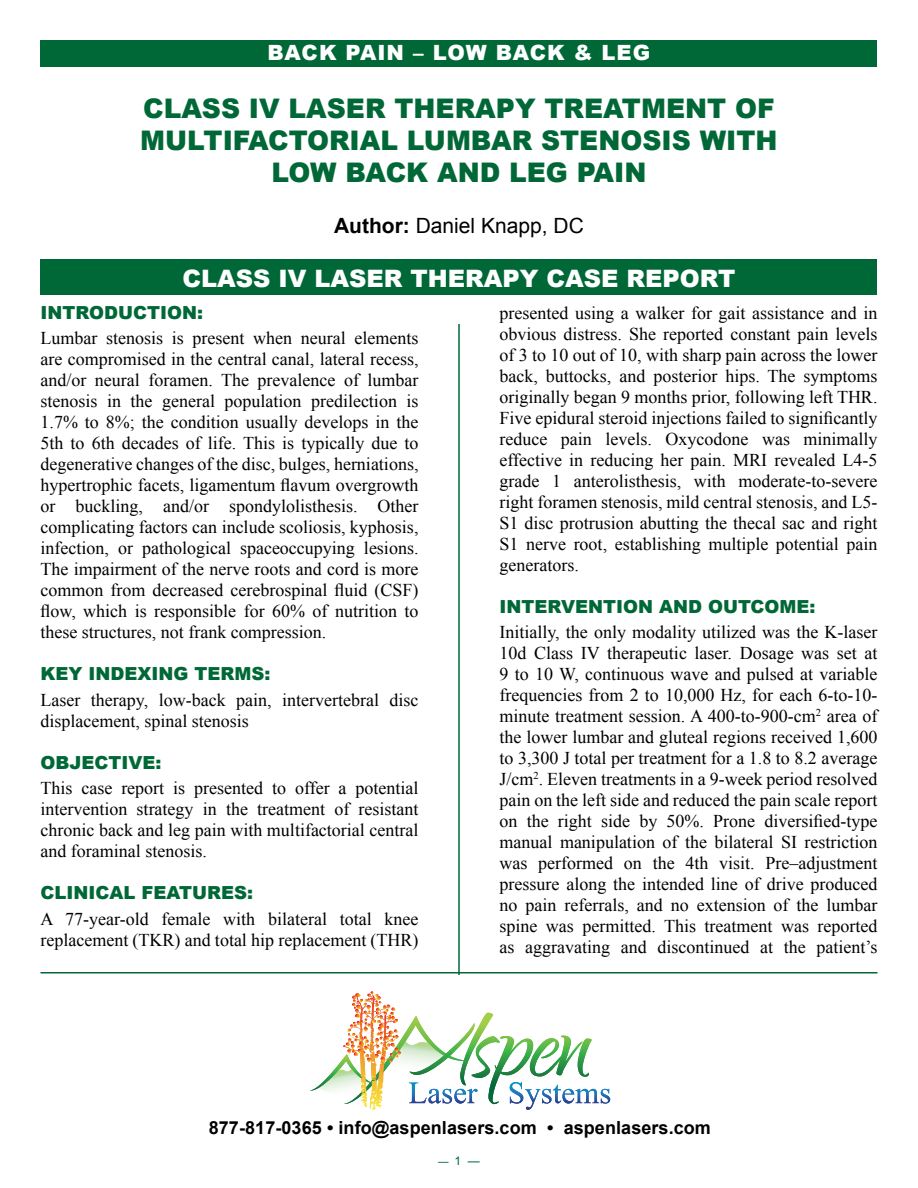
<style>
.page{position:relative;width:918px;height:1188px;background:#fff}
.page>*{position:absolute;margin:0;border:0;box-sizing:border-box;transform-origin:0 0}
.t1{font:900 27px/32.4px "Arial";color:#006837;text-align:center}
.t2{font:900 24px "Arial";color:#fff}
.t3{font:21px "Arial";color:#000}
.t4{font:900 21px "Arial";letter-spacing:.035em;color:#fff}
.t5{font:18px/21px "Times New Roman";color:#000;text-align:justify}
.t6{font:900 18px "Arial";color:#006837}
.t7{font:700 18px "Arial";letter-spacing:.005em;color:#000}
.t8{font:12px "Arial";color:#006837}
.s1{font-weight:700}
.s2{font-size:10.5px}
</style>
<div class="page">
<div style="left:40px;top:260px;width:838px;height:36px;background:#006837"></div>
<hr style="left:458px;top:324px;width:2px;height:651px;background:#006837">
<div style="left:40px;top:40px;width:838px;height:28px;background:#006837"></div>
<svg style="left:310px;top:991px;width:300px;height:119px"></svg>
<hr style="left:40px;top:972px;width:838px;height:2px;background:#006837">
<p class="t4" style="left:268px;top:41px;width:264px">BACK PAIN – LOW BACK</p>
<p class="t4" style="left:574px;top:41px;width:60px">&amp; LEG</p>
<h1 class="t1" style="left:140px;top:92px;width:639px">CLASS IV LASER THERAPY TREATMENT OF<br>MULTIFACTORIAL LUMBAR STENOSIS WITH<br>LOW BACK AND LEG PAIN</h1>
<p class="t3" style="left:334px;top:214px;width:251px"><span class="s1">Author:</span> Daniel Knapp, DC</p>
<h2 class="t2" style="left:182px;top:265px;width:555px">CLASS IV LASER THERAPY CASE REPORT</h2>
<p class="t6" style="left:40px;top:302px;width:164px">INTRODUCTION:</p>
<p class="t5" style="left:40px;top:328px;width:380px">Lumbar stenosis is present when neural elements are compromised in the central canal, lateral recess, and/or neural foramen. The prevalence of lumbar stenosis in the general population predilection is 1.7% to 8%; the condition usually develops in the 5th to 6th decades of life. This is typically due to degenerative changes of the disc, bulges, herniations, hypertrophic facets, ligamentum flavum overgrowth or buckling, and/or spondylolisthesis. Other complicating factors can include scoliosis, kyphosis, infection, or pathological spaceoccupying lesions.<br>The impairment of the nerve roots and cord is more common from decreased cerebrospinal fluid (CSF) flow, which is responsible for 60% of nutrition to these structures, not frank compression.</p>
<p class="t6" style="left:40px;top:664px;width:231px">KEY INDEXING TERMS:</p>
<p class="t5" style="left:40px;top:689px;width:379px">Laser therapy, low-back pain, intervertebral disc displacement, spinal stenosis</p>
<p class="t6" style="left:40px;top:753px;width:122px">OBJECTIVE:</p>
<p class="t5" style="left:40px;top:778px;width:380px">This case report is presented to offer a potential intervention strategy in the treatment of resistant chronic back and leg pain with multifactorial central and foraminal stenosis.</p>
<p class="t6" style="left:40px;top:883px;width:214px">CLINICAL FEATURES:</p>
<p class="t5" style="left:40px;top:908px;width:380px">A 77-year-old female with bilateral total knee replacement (TKR) and total hip replacement (THR)</p>
<p class="t5" style="left:500px;top:302px;width:380px">presented using a walker for gait assistance and in obvious distress. She reported constant pain levels of 3 to 10 out of 10, with sharp pain across the lower back, buttocks, and posterior hips. The symptoms originally began 9 months prior, following left THR.<br>Five epidural steroid injections failed to significantly reduce pain levels. Oxycodone was minimally effective in reducing her pain. MRI revealed L4-5 grade 1 anterolisthesis, with moderate-to-severe right foramen stenosis, mild central stenosis, and L5- S1 disc protrusion abutting the thecal sac and right S1 nerve root, establishing multiple potential pain generators.</p>
<p class="t6" style="left:500px;top:596px;width:318px">INTERVENTION AND OUTCOME:</p>
<p class="t5" style="left:500px;top:621px;width:380px">Initially, the only modality utilized was the K-laser 10d Class IV therapeutic laser. Dosage was set at 9 to 10 W, continuous wave and pulsed at variable frequencies from 2 to 10,000 Hz, for each 6-to-10- minute treatment session. A 400-to-900-cm<sup>2</sup> area of the lower lumbar and gluteal regions received 1,600 to 3,300 J total per treatment for a 1.8 to 8.2 average J/cm<sup>2</sup>. Eleven treatments in a 9-week period resolved pain on the left side and reduced the pain scale report on the right side by 50%. Prone diversified-type manual manipulation of the bilateral SI restriction was performed on the 4th visit. Pre–adjustment pressure along the intended line of drive produced no pain referrals, and no extension of the lumbar spine was permitted. This treatment was reported as aggravating and discontinued at the patient’s</p>
<p class="t7" style="left:209px;top:1117px;width:504px">877-817-0365 • info@aspenlasers.com • aspenlasers.com</p>
<p class="t8" style="left:438px;top:1154px;width:43px"><span class="s2">—</span> 1 —</p>
</div>
